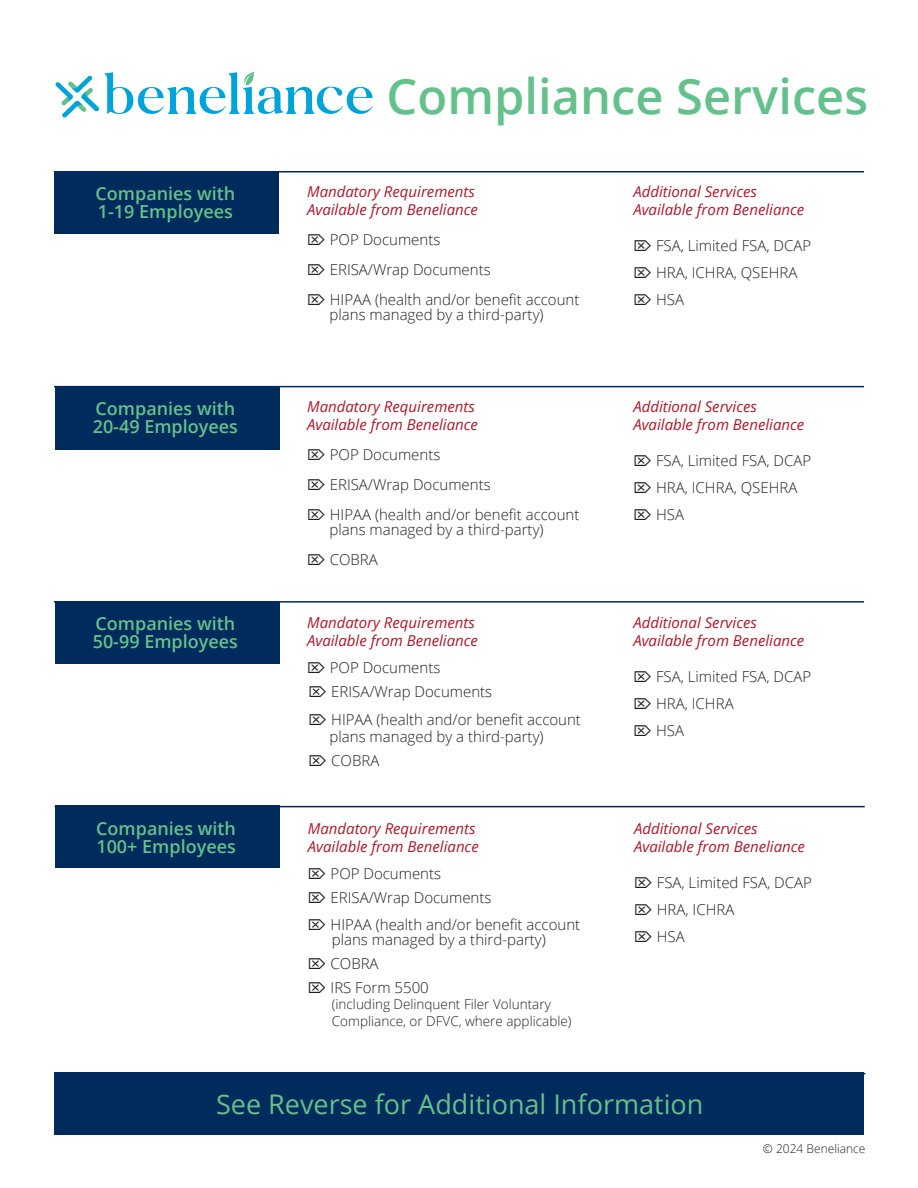
<style>
.page{position:relative;width:918px;height:1188px;background:#fff}
.page>*{position:absolute;margin:0;border:0;box-sizing:border-box;transform-origin:0 0}
.t1{font:600 48.9px "Open Sans";color:#65c18b}
.t2{font:27px "Open Sans";color:#65c18b}
.t3{font:600 18px "Open Sans";color:#65c18b}
.t4{font:300 15px/15px "Open Sans";color:#231f20}
.t5{font:italic 15px "Open Sans";color:#ae172b}
.t6{font:300 13.5px/16.5px "Open Sans";color:#231f20}
.t7{font:300 12px "Open Sans";color:#231f20}
</style>
<div class="page">
<div style="left:56px;top:806px;width:224px;height:62px;background:#002b5c"></div>
<div style="left:56px;top:601px;width:224px;height:62px;background:#002b5c"></div>
<div style="left:56px;top:387px;width:224px;height:63px;background:#002b5c"></div>
<div style="left:55px;top:172px;width:224px;height:62px;background:#002b5c"></div>
<hr style="left:54px;top:171px;width:810px;height:1px;background:#002b5c">
<hr style="left:54px;top:386px;width:810px;height:1px;background:#002b5c">
<hr style="left:54px;top:601px;width:810px;height:2px;background:#002b5c">
<hr style="left:55px;top:806px;width:810px;height:1px;background:#002b5c">
<hr style="left:56px;top:1073px;width:810px;height:1px;background:#002b5c">
<div style="left:54px;top:1073px;width:810px;height:62px;background:#002b5c"></div>
<svg style="left:55px;top:71px;width:318px;height:47px"></svg>
<p class="t1" style="left:387px;top:63px;width:483px">Compliance Services</p>
<p class="t3" style="left:96px;top:181px;width:141px">Companies with</p>
<p class="t3" style="left:98px;top:199px;width:136px">1-19 Employees</p>
<p class="t5" style="left:307px;top:182px;width:169px">Mandatory Requirements</p>
<p class="t5" style="left:307px;top:200px;width:172px">Available from Beneliance</p>
<p class="t4" style="left:330px;top:232px;width:112px">POP Documents</p>
<p class="t4" style="left:330px;top:262px;width:162px">ERISA/Wrap Documents</p>
<p class="t4" style="left:330px;top:292px;width:251px">HIPAA (health and/or benefit account plans managed by a third-party)</p>
<p class="t5" style="left:633px;top:182px;width:125px">Additional Services</p>
<p class="t5" style="left:633px;top:200px;width:172px">Available from Beneliance</p>
<p class="t4" style="left:656px;top:238px;width:157px">FSA, Limited FSA, DCAP</p>
<p class="t4" style="left:656px;top:265px;width:143px">HRA, ICHRA, QSEHRA</p>
<p class="t4" style="left:656px;top:292px;width:29px">HSA</p>
<p class="t3" style="left:96px;top:396px;width:141px">Companies with</p>
<p class="t3" style="left:93px;top:414px;width:147px">20-49 Employees</p>
<p class="t5" style="left:307px;top:397px;width:169px">Mandatory Requirements</p>
<p class="t5" style="left:307px;top:415px;width:172px">Available from Beneliance</p>
<p class="t4" style="left:330px;top:447px;width:112px">POP Documents</p>
<p class="t4" style="left:330px;top:477px;width:162px">ERISA/Wrap Documents</p>
<p class="t4" style="left:330px;top:507px;width:251px">HIPAA (health and/or benefit account plans managed by a third-party)</p>
<p class="t4" style="left:330px;top:552px;width:50px">COBRA</p>
<p class="t5" style="left:633px;top:397px;width:125px">Additional Services</p>
<p class="t5" style="left:633px;top:415px;width:172px">Available from Beneliance</p>
<p class="t4" style="left:656px;top:453px;width:157px">FSA, Limited FSA, DCAP</p>
<p class="t4" style="left:656px;top:480px;width:143px">HRA, ICHRA, QSEHRA</p>
<p class="t4" style="left:656px;top:507px;width:29px">HSA</p>
<p class="t3" style="left:96px;top:611px;width:141px">Companies with</p>
<p class="t3" style="left:93px;top:629px;width:147px">50-99 Employees</p>
<p class="t5" style="left:307px;top:612px;width:169px">Mandatory Requirements</p>
<p class="t5" style="left:307px;top:630px;width:172px">Available from Beneliance</p>
<p class="t4" style="left:330px;top:659px;width:112px">POP Documents</p>
<p class="t4" style="left:331px;top:683px;width:162px">ERISA/Wrap Documents</p>
<p class="t4" style="left:330px;top:711px;width:253px;line-height:16.5px">HIPAA (health and/or benefit account plans managed by a third-party)</p>
<p class="t4" style="left:331px;top:752px;width:50px">COBRA</p>
<p class="t5" style="left:633px;top:612px;width:125px">Additional Services</p>
<p class="t5" style="left:633px;top:630px;width:172px">Available from Beneliance</p>
<p class="t4" style="left:656px;top:668px;width:157px">FSA, Limited FSA, DCAP</p>
<p class="t4" style="left:656px;top:695px;width:79px">HRA, ICHRA</p>
<p class="t4" style="left:656px;top:722px;width:29px">HSA</p>
<p class="t3" style="left:96px;top:816px;width:141px">Companies with</p>
<p class="t3" style="left:96px;top:834px;width:141px">100+ Employees</p>
<p class="t5" style="left:308px;top:818px;width:169px">Mandatory Requirements</p>
<p class="t5" style="left:308px;top:836px;width:172px">Available from Beneliance</p>
<p class="t4" style="left:331px;top:866px;width:112px">POP Documents</p>
<p class="t4" style="left:331px;top:890px;width:162px">ERISA/Wrap Documents</p>
<p class="t4" style="left:331px;top:917px;width:251px">HIPAA (health and/or benefit account plans managed by a third-party)</p>
<p class="t4" style="left:331px;top:956px;width:50px">COBRA</p>
<p class="t4" style="left:331px;top:980px;width:100px">IRS Form 5500</p>
<p class="t6" style="left:332px;top:996px;width:241px">(including Delinquent Filer Voluntary<br>Compliance, or DFVC, where applicable)</p>
<p class="t5" style="left:634px;top:818px;width:125px">Additional Services</p>
<p class="t5" style="left:634px;top:836px;width:172px">Available from Beneliance</p>
<p class="t4" style="left:657px;top:875px;width:157px">FSA, Limited FSA, DCAP</p>
<p class="t4" style="left:657px;top:902px;width:79px">HRA, ICHRA</p>
<p class="t4" style="left:657px;top:929px;width:29px">HSA</p>
<p class="t2" style="left:216px;top:1085px;width:489px">See Reverse for Additional Information</p>
<p class="t7" style="left:763px;top:1141px;width:104px">© 2024 Beneliance</p>
</div>
